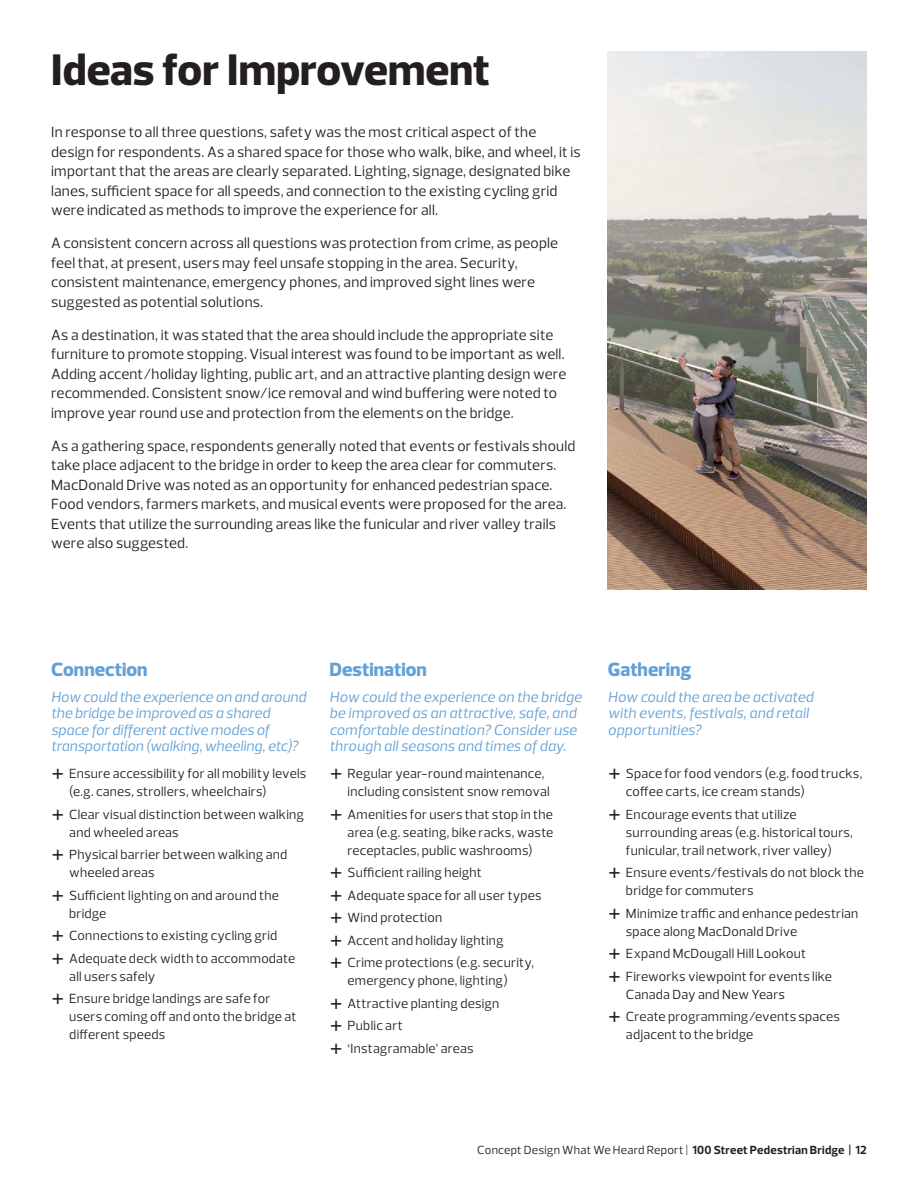
<style>
.page{position:relative;width:918px;height:1188px;background:#fff}
.page>*{position:absolute;margin:0;border:0;box-sizing:border-box;transform-origin:0 0}
.t1{font:800 45px "Prelo";color:#231f20}
.t2{font:800 19.5px "Prelo";letter-spacing:.005em;color:#62a0d6}
.t3{font:15px/19.5px "Prelo";letter-spacing:.01em;color:#231f20}
.t4{font:italic 15px/16.5px "Prelo";color:#62a0d6}
.t5{font:13.5px/18px "Prelo";letter-spacing:.015em;color:#231f20}
.t6{font:12px "Prelo";letter-spacing:.02em;color:#231f20}
.s1{font-size:27px}
.s2{font-weight:700}
</style>
<div class="page">
<img style="left:608px;top:51px;width:259px;height:538px">
<h1 class="t1" style="left:51px;top:42px;width:440px">Ideas for Improvement</h1>
<p class="t3" style="left:51px;top:123px;width:531px">In response to all three questions, safety was the most critical aspect of the design for respondents. As a shared space for those who walk, bike, and wheel, it is important that the areas are clearly separated. Lighting, signage, designated bike lanes, sufficient space for all speeds, and connection to the existing cycling grid were indicated as methods to improve the experience for all.</p>
<p class="t3" style="left:51px;top:234px;width:509px">A consistent concern across all questions was protection from crime, as people feel that, at present, users may feel unsafe stopping in the area. Security, consistent maintenance, emergency phones, and improved sight lines were suggested as potential solutions.</p>
<p class="t3" style="left:51px;top:325px;width:517px">As a destination, it was stated that the area should include the appropriate site furniture to promote stopping. Visual interest was found to be important as well.<br>Adding accent/holiday lighting, public art, and an attractive planting design were recommended. Consistent snow/ice removal and wind buffering were noted to improve year round use and protection from the elements on the bridge.</p>
<p class="t3" style="left:51px;top:436px;width:526px">As a gathering space, respondents generally noted that events or festivals should take place adjacent to the bridge in order to keep the area clear for commuters.<br>MacDonald Drive was noted as an opportunity for enhanced pedestrian space.<br>Food vendors, farmers markets, and musical events were proposed for the area.<br>Events that utilize the surrounding areas like the funicular and river valley trails were also suggested.</p>
<h2 class="t2" style="left:51px;top:658px;width:98px">Connection</h2>
<p class="t4" style="left:51px;top:688px;width:256px">How could the experience on and around the bridge be improved as a shared space for different active modes of transportation (walking, wheeling, etc)?</p>
<p class="t5" style="left:69px;top:765px;width:239px;text-indent:-18px"><span class="s1">+</span> Ensure accessibility for all mobility levels (e.g. canes, strollers, wheelchairs)</p>
<p class="t5" style="left:69px;top:805px;width:236px;text-indent:-18px"><span class="s1">+</span> Clear visual distinction between walking and wheeled areas</p>
<p class="t5" style="left:69px;top:846px;width:220px;text-indent:-18px"><span class="s1">+</span> Physical barrier between walking and wheeled areas</p>
<p class="t5" style="left:69px;top:886px;width:211px;text-indent:-18px"><span class="s1">+</span> Sufficient lighting on and around the bridge</p>
<p class="t5" style="left:51px;top:924px;width:246px;line-height:22.5px"><span class="s1">+</span> Connections to existing cycling grid<br><span class="s1">+</span> Adequate deck width to accommodate</p>
<p class="t5" style="left:51px;top:965px;width:221px;line-height:22.5px;text-indent:18px">all users safely<br><span class="s1">+</span> Ensure bridge landings are safe for</p>
<p class="t5" style="left:69px;top:1008px;width:229px">users coming off and onto the bridge at different speeds</p>
<h2 class="t2" style="left:330px;top:658px;width:99px">Destination</h2>
<p class="t4" style="left:330px;top:688px;width:254px">How could the experience on the bridge be improved as an attractive, safe, and comfortable destination? Consider use through all seasons and times of day.</p>
<p class="t5" style="left:348px;top:765px;width:204px;text-indent:-18px"><span class="s1">+</span> Regular year-round maintenance, including consistent snow removal</p>
<p class="t5" style="left:348px;top:805px;width:207px;text-align:justify;text-indent:-18px"><span class="s1">+</span> Amenities for users that stop in the area (e.g. seating, bike racks, waste receptacles, public washrooms)</p>
<p class="t5" style="left:330px;top:861px;width:214px;line-height:22.5px"><span class="s1">+</span> Sufficient railing height<br><span class="s1">+</span> Adequate space for all user types <span class="s1">+</span> Wind protection<br><span class="s1">+</span> Accent and holiday lighting<br><span class="s1">+</span> Crime protections (e.g. security,</p>
<p class="t5" style="left:330px;top:969px;width:180px;line-height:22.5px;text-indent:18px">emergency phone, lighting) <span class="s1">+</span> Attractive planting design <span class="s1">+</span> Public art<br><span class="s1">+</span> ‘Instagramable’ areas</p>
<h2 class="t2" style="left:608px;top:658px;width:85px">Gathering</h2>
<p class="t4" style="left:608px;top:688px;width:207px">How could the area be activated with events, festivals, and retail opportunities?</p>
<p class="t5" style="left:626px;top:765px;width:238px;text-indent:-18px"><span class="s1">+</span> Space for food vendors (e.g. food trucks, coffee carts, ice cream stands)</p>
<p class="t5" style="left:626px;top:805px;width:228px;text-indent:-18px"><span class="s1">+</span> Encourage events that utilize surrounding areas (e.g. historical tours, funicular, trail network, river valley)</p>
<p class="t5" style="left:626px;top:864px;width:240px;text-indent:-18px"><span class="s1">+</span> Ensure events/festivals do not block the bridge for commuters</p>
<p class="t5" style="left:626px;top:904px;width:234px;text-indent:-18px"><span class="s1">+</span> Minimize traffic and enhance pedestrian space along MacDonald Drive</p>
<p class="t5" style="left:608px;top:942px;width:226px;line-height:22.5px"><span class="s1">+</span> Expand McDougall Hill Lookout<br><span class="s1">+</span> Fireworks viewpoint for events like</p>
<p class="t5" style="left:608px;top:983px;width:233px;line-height:22.5px;text-indent:18px">Canada Day and New Years<br><span class="s1">+</span> Create programming/events spaces</p>
<p class="t5" style="left:626px;top:1026px;width:129px">adjacent to the bridge</p>
<p class="t6" style="left:477px;top:1143px;width:391px">Concept Design What We Heard Report | <span class="s2">100 Street Pedestrian Bridge | 12</span></p>
</div>
